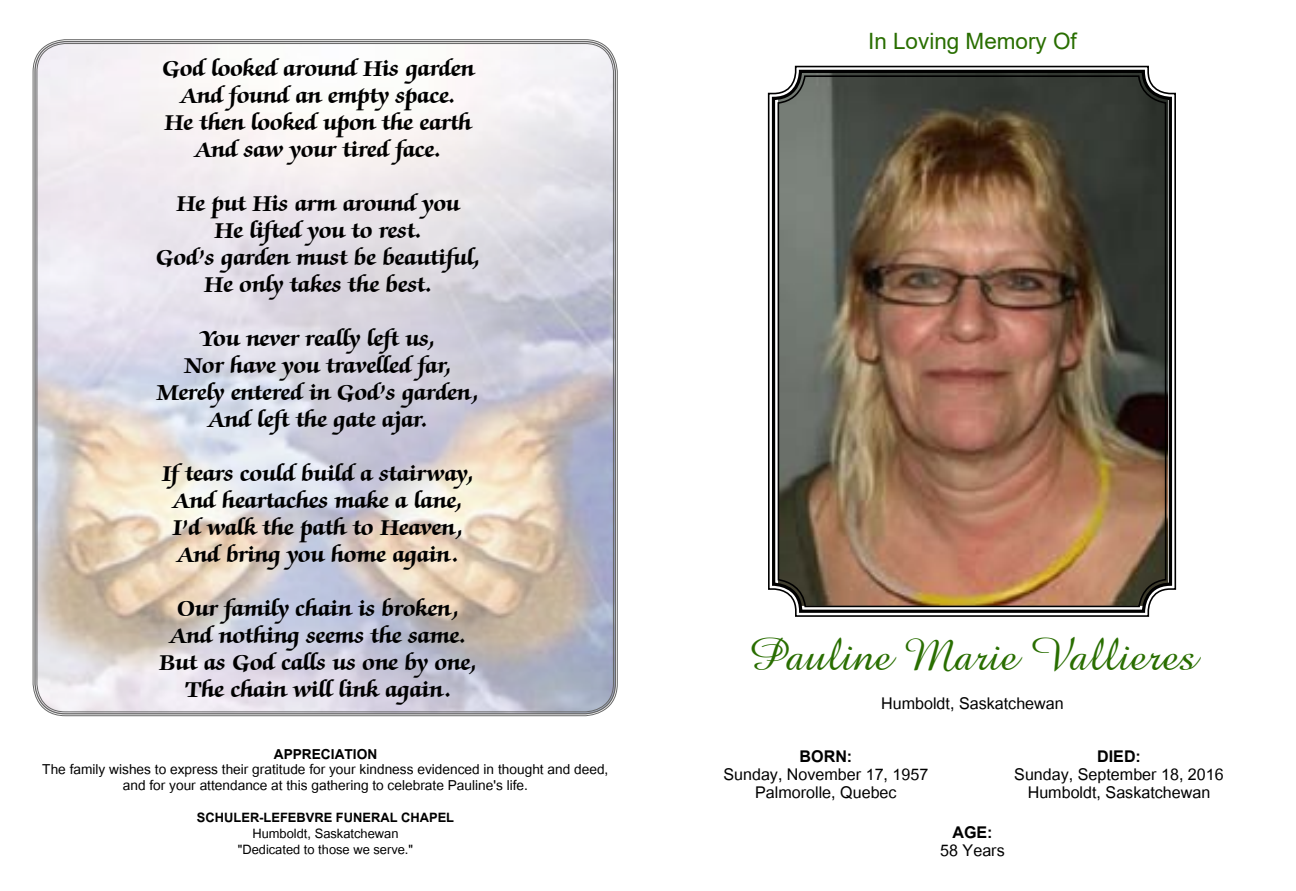
<style>
.page{position:relative;width:1296px;height:891px;background:#fff}
.page>*{position:absolute;margin:0;border:0;box-sizing:border-box;transform-origin:0 0}
.t1{font:47.25px "Amazone BT";color:#296e00}
.t2{font:700 24.75px/27px "Zapf Chancery IT Cby BT";color:#000;text-align:center}
.t3{font:22.5px/18px "Utsaah";color:#000;text-align:center}
.t4{font:22.5px "Arial";color:#296e00}
.t5{font:700 22.5px "Utsaah";color:#000}
.t6{font:19.12px/15.8px "Utsaah";color:#000;text-align:center}
.t7{font:700 19.12px "Utsaah";color:#000}
.t8{font:18px/15.8px "Utsaah";color:#000;text-align:center}
.t9{font:700 18px "Utsaah";color:#000}
</style>
<div class="page">
<svg style="left:767px;top:65px;width:410px;height:552px"></svg>
<div style="left:772px;top:70px;width:400px;height:543px;border:3px solid #000;border-radius:27px"></div>
<img style="left:777px;top:74px;width:390px;height:534px">
<img style="left:35px;top:42px;width:580px;height:672px">
<p class="t2" style="left:162px;top:56px;width:313px">God looked around His garden<br>And found an empty space.<br>He then looked upon the earth<br>And saw your tired face.</p>
<p class="t2" style="left:156px;top:191px;width:326px">He put His arm around you<br>He lifted you to rest.<br>God’s garden must be beautiful,<br>He only takes the best.</p>
<p class="t2" style="left:157px;top:326px;width:323px">You never really left us,<br>Nor have you travelled far,<br>Merely entered in God’s garden,<br>And left the gate ajar.</p>
<p class="t2" style="left:163px;top:461px;width:313px">If tears could build a stairway,<br>And heartaches make a lane,<br>I’d walk the path to Heaven,<br>And bring you home again.</p>
<p class="t2" style="left:160px;top:596px;width:319px">Our family chain is broken,<br>And nothing seems the same.<br>But as God calls us one by one,<br>The chain will link again.</p>
<p class="t4" style="left:868px;top:26px;width:210px">In Loving Memory Of</p>
<h1 class="t1" style="left:748px;top:628px;width:450px">Pauline Marie Vallieres</h1>
<p class="t3" style="left:881px;top:696px;width:184px">Humboldt, Saskatchewan</p>
<p class="t7" style="left:274px;top:744px;width:105px">APPRECIATION</p>
<p class="t6" style="left:42px;top:763px;width:568px">The family wishes to express their gratitude for your kindness evidenced in thought and deed, and for your attendance at this gathering to celebrate Pauline's life.</p>
<p class="t9" style="left:197px;top:809px;width:259px">SCHULER-LEFEBVRE FUNERAL CHAPEL</p>
<p class="t8" style="left:238px;top:827px;width:177px">Humboldt, Saskatchewan "Dedicated to those we serve."</p>
<p class="t5" style="left:952px;top:822px;width:42px">AGE:</p>
<p class="t5" style="left:800px;top:745px;width:54px">BORN:</p>
<p class="t3" style="left:723px;top:767px;width:207px">Sunday, November 17, 1957<br>Palmorolle, Quebec</p>
<p class="t3" style="left:940px;top:843px;width:66px">58 Years</p>
<p class="t5" style="left:1097px;top:745px;width:45px">DIED:</p>
<p class="t3" style="left:1014px;top:767px;width:211px">Sunday, September 18, 2016<br>Humboldt, Saskatchewan</p>
</div>
